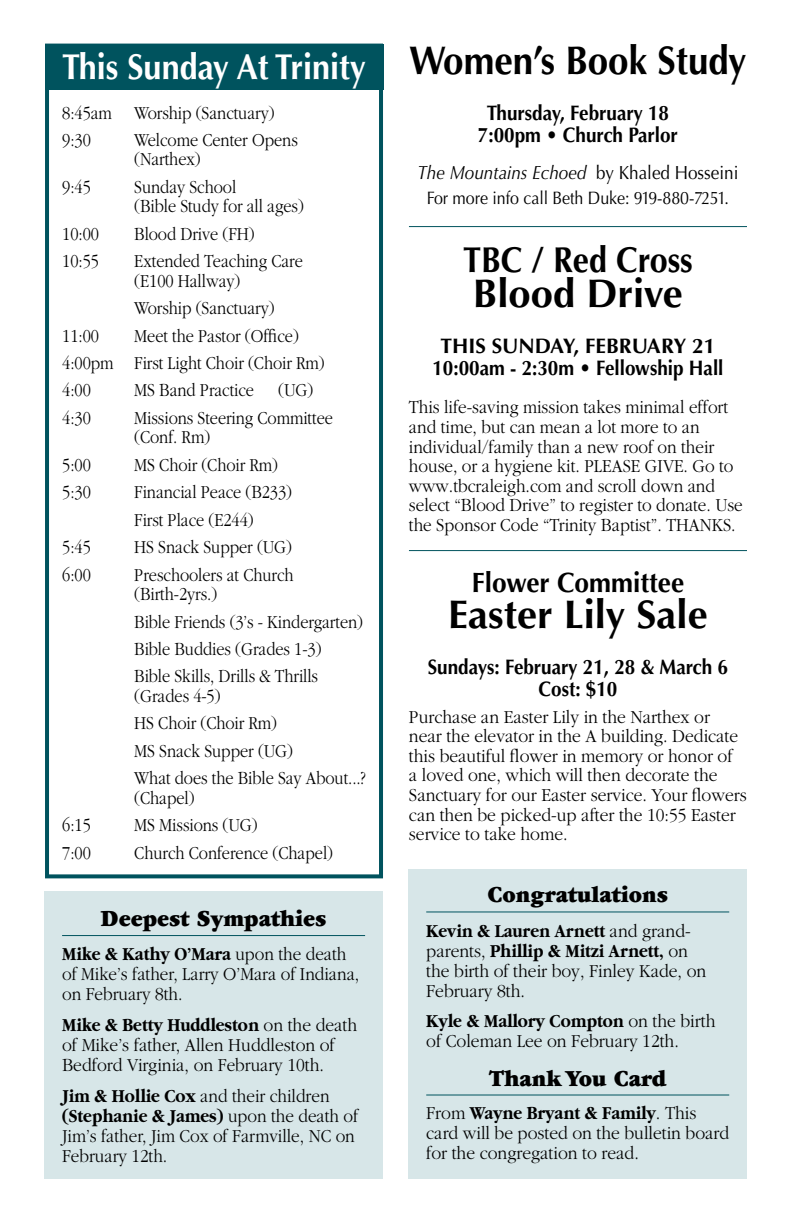
<style>
.page{position:relative;width:792px;height:1224px;background:#fff}
.page>*{position:absolute;margin:0;border:0;box-sizing:border-box;transform-origin:0 0}
.t1{font:700 40px "Optima";color:#000}
.t2{font:700 40px "Optima";color:#000;scale:.92 1}
.t3{font:700 36px "Optima";color:#fff;scale:.9 1}
.t4{font:700 36px "Optima";color:#000;scale:.9 1}
.t5{font:700 28px "Optima";color:#000;scale:.94 1}
.t6{font:900 24px "Garamond";color:#000;scale:.92 1}
.t7{font:700 21px/22px "Optima";color:#000;text-align:center;scale:.9 1}
.t8{font:700 21px/22px "Optima";color:#000;text-align:center}
.t9{font:300 19px/27.4px "Garamond";color:#000;scale:.86 1}
.t10{font:300 19px/20px "Garamond";color:#000;scale:.92 1}
.t11{font:300 19px/19.6px "Garamond";color:#000;scale:.9 1}
.t12{font:italic 19px "Optima";color:#000;scale:.9 1}
.t13{font:18px "Optima";letter-spacing:-.005em;color:#000;scale:.89 1}
.s1{font-weight:700}
.s2{font-style:normal}
</style>
<div class="page">
<div style="left:45px;top:44px;width:338px;height:834px;border:4px solid #00535e"></div>
<div style="left:45px;top:45px;width:338px;height:45px;background:#00535e"></div>
<div style="left:409px;top:869px;width:338px;height:310px;background:#d7e6e8"></div>
<div style="left:45px;top:891px;width:338px;height:288px;background:#d7e6e8"></div>
<hr style="left:426px;top:911px;width:303px;height:1px;background:#00535e">
<hr style="left:426px;top:1095px;width:303px;height:1px;background:#00535e">
<hr style="left:62px;top:935px;width:303px;height:1px;background:#00535e">
<hr style="left:409px;top:226px;width:338px;height:1px;background:#00535e">
<hr style="left:409px;top:550px;width:338px;height:1px;background:#00535e">
<h2 class="t3" style="left:62px;top:46px;width:339px">This Sunday At Trinity</h2>
<p class="t9" style="left:62px;top:99px;width:249px">8:45am Worship (Sanctuary)<br>9:30</p>
<p class="t9" style="left:134px;top:131px;width:192px;line-height:19.4px">Welcome Center Opens (Narthex)</p>
<p class="t9" style="left:62px;top:173px;width:35px">9:45</p>
<p class="t9" style="left:134px;top:177px;width:199px;line-height:19.4px">Sunday School<br>(Bible Study for all ages)</p>
<p class="t9" style="left:62px;top:220px;width:44px">10:00</p>
<p class="t9" style="left:134px;top:220px;width:142px">Blood Drive (FH)</p>
<p class="t9" style="left:62px;top:248px;width:44px">10:55</p>
<p class="t9" style="left:134px;top:252px;width:198px;line-height:19.4px">Extended Teaching Care (E100 Hallway)</p>
<p class="t9" style="left:134px;top:295px;width:165px">Worship (Sanctuary)</p>
<p class="t9" style="left:62px;top:322px;width:44px">11:00</p>
<p class="t9" style="left:62px;top:322px;width:307px;text-indent:72px">Meet the Pastor (Office)<br>4:00pm First Light Choir (Choir Rm)<br>4:00</p>
<p class="t9" style="left:134px;top:377px;width:141px">MS Band Practice</p>
<p class="t9" style="left:278px;top:377px;width:42px">(UG)</p>
<p class="t9" style="left:62px;top:404px;width:35px">4:30</p>
<p class="t9" style="left:134px;top:408px;width:233px;line-height:19.4px">Missions Steering Committee (Conf. Rm)</p>
<p class="t9" style="left:62px;top:451px;width:35px">5:00</p>
<p class="t9" style="left:134px;top:451px;width:169px">MS Choir (Choir Rm)</p>
<p class="t9" style="left:62px;top:479px;width:35px">5:30</p>
<p class="t9" style="left:134px;top:479px;width:185px">Financial Peace (B233)<br>First Place (E244)</p>
<p class="t9" style="left:62px;top:534px;width:35px">5:45</p>
<p class="t9" style="left:134px;top:534px;width:185px">HS Snack Supper (UG)</p>
<p class="t9" style="left:62px;top:561px;width:35px">6:00</p>
<p class="t9" style="left:134px;top:565px;width:187px;line-height:19.4px">Preschoolers at Church (Birth-2yrs.)</p>
<p class="t9" style="left:134px;top:608px;width:268px">Bible Friends (3’s - Kindergarten)<br>Bible Buddies (Grades 1-3)<br>Bible Skills, Drills &amp; Thrills</p>
<p class="t9" style="left:134px;top:682px;width:271px">(Grades 4-5)<br>HS Choir (Choir Rm)<br>MS Snack Supper (UG)<br>What does the Bible Say About...?</p>
<p class="t9" style="left:134px;top:784px;width:72px">(Chapel)</p>
<p class="t9" style="left:62px;top:812px;width:35px">6:15</p>
<p class="t9" style="left:134px;top:812px;width:145px">MS Missions (UG)</p>
<p class="t9" style="left:62px;top:839px;width:35px">7:00</p>
<p class="t9" style="left:134px;top:839px;width:233px">Church Conference (Chapel)</p>
<p class="t6" style="left:101px;top:905px;width:247px">Deepest Sympathies</p>
<p class="t11" style="left:62px;top:944px;width:332px"><span class="s1">Mike &amp; Kathy O’Mara</span> upon the death of Mike’s father, Larry O’Mara of Indiana, on February 8th.</p>
<p class="t10" style="left:62px;top:1015px;width:322px"><span class="s1">Mike &amp; Betty Huddleston</span> on the death of Mike’s father, Allen Huddleston of<br>Bedford Virginia, on February 10th.</p>
<p class="t11" style="left:62px;top:1086px;width:331px"><span class="s1">Jim &amp; Hollie Cox</span> and their children <span class="s1">(Stephanie &amp; James)</span> upon the death of<br>Jim’s father, Jim Cox of Farmville, NC on<br>February 12th.</p>
<h1 class="t2" style="left:409px;top:37px;width:368px">Women’s Book Study</h1>
<p class="t7" style="left:478px;top:102px;width:224px">Thursday, February 18<br>7:00pm • Church Parlor</p>
<p class="t12" style="left:417px;top:162px;width:358px">The Mountains Echoed <span class="s2">by Khaled Hosseini</span></p>
<p class="t13" style="left:427px;top:187px;width:341px">For more info call Beth Duke: 919-880-7251.</p>
<h2 class="t4" style="left:463px;top:239px;width:257px">TBC / Red Cross</h2>
<h1 class="t1" style="left:473px;top:271px;width:212px">Blood Drive</h1>
<p class="t8" style="left:432px;top:335px;width:293px">THIS SUNDAY, FEBRUARY 21<br>10:00am - 2:30m • Fellowship Hall</p>
<p class="t11" style="left:409px;top:398px;width:372px">This life-saving mission takes minimal effort and time, but can mean a lot more to an individual/family than a new roof on their house, or a hygiene kit. PLEASE GIVE. Go to www.tbcraleigh.com and scroll down and select “Blood Drive” to register to donate. Use the Sponsor Code “Trinity Baptist”. THANKS.</p>
<h3 class="t5" style="left:472px;top:566px;width:228px">Flower Committee</h3>
<h1 class="t1" style="left:448px;top:591px;width:261px">Easter Lily Sale</h1>
<p class="t7" style="left:428px;top:656px;width:335px">Sundays: February 21, 28 &amp; March 6<br>Cost: $10</p>
<p class="t10" style="left:409px;top:707px;width:369px">Purchase an Easter Lily in the Narthex or near the elevator in the A building. Dedicate this beautiful flower in memory or honor of<br>a loved one, which will then decorate the Sanctuary for our Easter service. Your flowers can then be picked-up after the 10:55 Easter service to take home.</p>
<p class="t6" style="left:487px;top:882px;width:198px">Congratulations</p>
<p class="t10" style="left:426px;top:921px;width:306px"><span class="s1">Kevin &amp; Lauren Arnett</span> and grand&shy;parents, <span class="s1">Phillip &amp; Mitzi Arnett,</span> on the birth of their boy, Finley Kade, on<br>February 8th.</p>
<p class="t10" style="left:426px;top:1011px;width:316px"><span class="s1">Kyle &amp; Mallory Compton</span> on the birth of Coleman Lee on February 12th.</p>
<p class="t6" style="left:489px;top:1065px;width:194px">Thank You Card</p>
<p class="t10" style="left:426px;top:1103px;width:331px">From <span class="s1">Wayne Bryant &amp; Family</span>. This card will be posted on the bulletin board for the congregation to read.</p>
</div>
